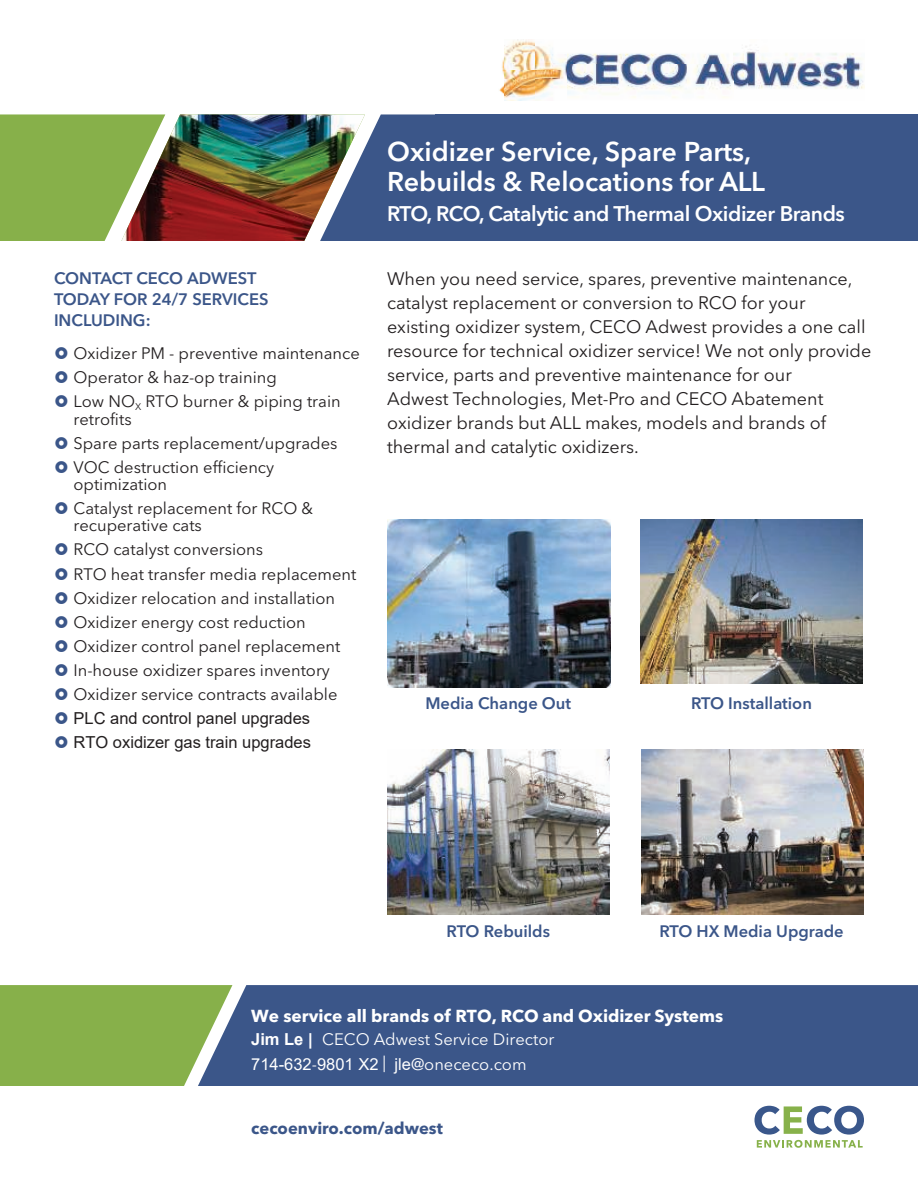
<style>
.page{position:relative;width:918px;height:1188px;background:#fff}
.page>*{position:absolute;margin:0;border:0;box-sizing:border-box;transform-origin:0 0}
.t1{font:600 27px/30px "Avenir Next LT Pro";color:#fff}
.t2{font:600 21px "Avenir Next LT Pro";letter-spacing:-.02em;color:#fff}
.t3{font:18px/24px "Avenir Next LT Pro";color:#231f20}
.t4{font:700 17.25px "Avenir Next LT Pro";color:#fff}
.t5{font:16.5px/24px "Avenir Next LT Pro";color:#231f20}
.t6{font:600 16.5px/21px "Avenir Next LT Pro";color:#3b5689}
.t7{font:16.5px/24px "Arial";color:#231f20}
.t8{font:16.5px "Avenir Next LT Pro";color:#fff}
.t9{font:16.5px "Arial";color:#fff}
.t10{font:700 16.5px "Avenir Next LT Pro";color:#3b5689}
.s1{font-family:"Arial";font-weight:700}
.s2{font-family:"Avenir Next LT Pro"}
</style>
<div class="page">
<div style="left:0;top:985px;width:149px;height:101px;background:#87b04a"></div>
<div style="left:436px;top:114px;width:482px;height:127px;background:#3b5689"></div>
<div style="left:365px;top:114px;width:71px;height:127px;background:#3b5689"></div>
<img style="left:0;top:114px;width:365px;height:127px">
<svg style="left:149px;top:985px;width:769px;height:101px;background:#446086"></svg>
<svg style="left:755px;top:1106px;width:109px;height:42px"></svg>
<img style="left:499px;top:39px;width:365px;height:62px">
<img style="left:387px;top:519px;width:224px;height:168px">
<img style="left:640px;top:519px;width:223px;height:165px">
<img style="left:387px;top:750px;width:222px;height:164px">
<img style="left:642px;top:750px;width:222px;height:164px">
<p class="t6" style="left:54px;top:269px;width:216px">CONTACT CECO ADWEST<br>TODAY FOR 24/7 SERVICES<br>INCLUDING:</p>
<p class="t5" style="left:74px;top:343px;width:288px">Oxidizer PM - preventive maintenance<br>Operator &amp; haz-op training<br>Low NO<sub>X</sub> RTO burner &amp; piping train</p>
<p class="t5" style="left:74px;top:408px;width:265px">retrofits<br>Spare parts replacement/upgrades<br>VOC destruction efficiency</p>
<p class="t5" style="left:74px;top:474px;width:241px">optimization<br>Catalyst replacement for RCO &amp;</p>
<p class="t5" style="left:74px;top:515px;width:284px">recuperative cats<br>RCO catalyst conversions<br>RTO heat transfer media replacement Oxidizer relocation and installation Oxidizer energy cost reduction Oxidizer control panel replacement In-house oxidizer spares inventory Oxidizer service contracts available</p>
<p class="t7" style="left:74px;top:706px;width:239px">PLC and control panel upgrades<br>RTO oxidizer gas train upgrades</p>
<h1 class="t1" style="left:387px;top:139px;width:379px">Oxidizer Service, Spare Parts,<br>Rebuilds &amp; Relocations for ALL</h1>
<p class="t2" style="left:387px;top:205px;width:459px">RTO, RCO, Catalytic and Thermal Oxidizer Brands</p>
<p class="t3" style="left:387px;top:268px;width:486px">When you need service, spares, preventive maintenance, catalyst replacement or conversion to RCO for your existing oxidizer system, CECO Adwest provides a one call resource for technical oxidizer service! We not only provide service, parts and preventive maintenance for our<br>Adwest Technologies, Met-Pro and CECO Abatement oxidizer brands but ALL makes, models and brands of thermal and catalytic oxidizers.</p>
<p class="t6" style="left:425px;top:694px;width:147px">Media Change Out</p>
<p class="t6" style="left:691px;top:694px;width:122px">RTO Installation</p>
<p class="t6" style="left:447px;top:922px;width:105px">RTO Rebuilds</p>
<p class="t6" style="left:659px;top:922px;width:186px">RTO HX Media Upgrade</p>
<p class="t4" style="left:251px;top:1008px;width:474px">We service all brands of RTO, RCO and Oxidizer Systems</p>
<p class="t8" style="left:251px;top:1033px;width:305px"><span class="s1">Jim Le |</span> CECO Adwest Service Director</p>
<p class="t9" style="left:251px;top:1052px;width:277px">714-632<span class="s2">-</span>9801 X2 <span class="s2">|</span> jle<span class="s2">@onececo.com</span></p>
<p class="t10" style="left:251px;top:1121px;width:193px">cecoenviro.com/adwest</p>
</div>
